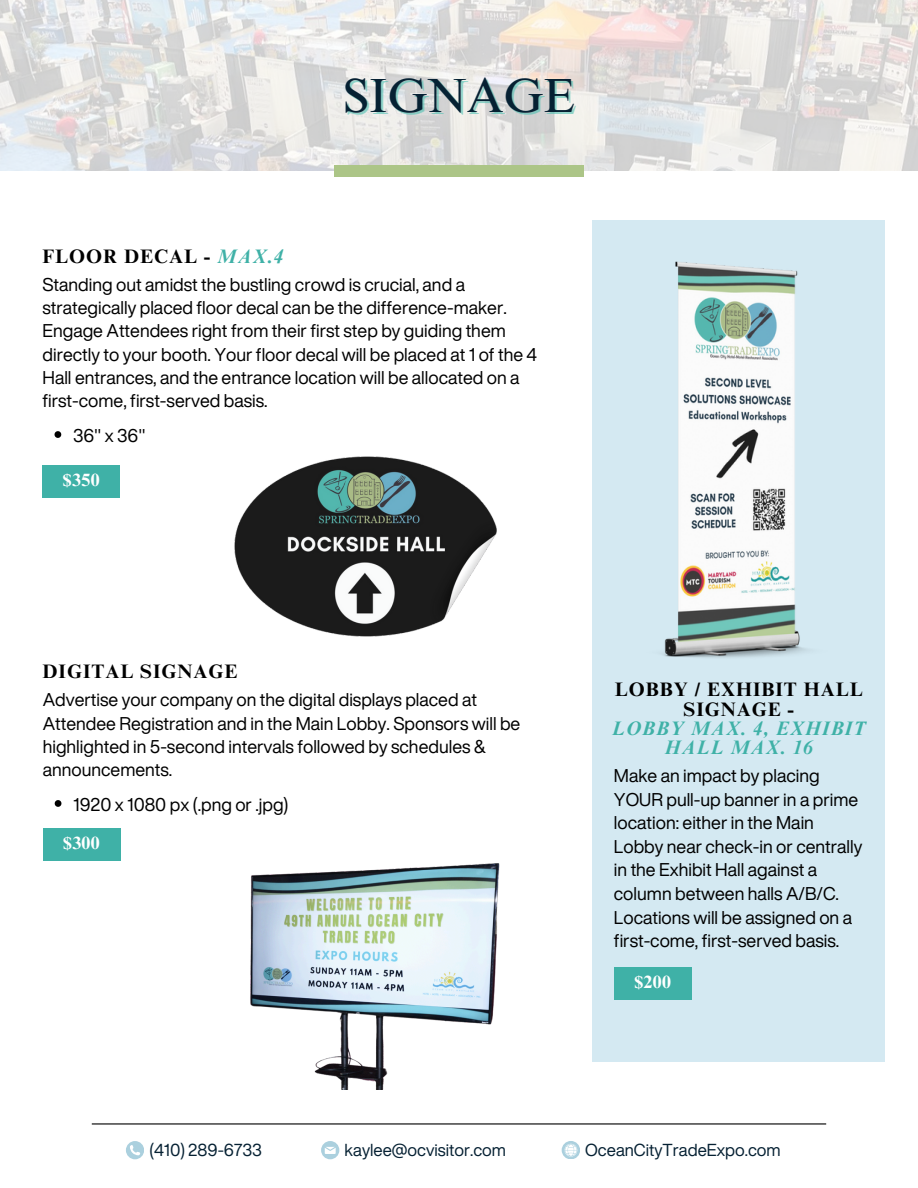
<style>
.page{position:relative;width:918px;height:1188px;background:#fff}
.page>*{position:absolute;margin:0;border:0;box-sizing:border-box;transform-origin:0 0}
.t1{font:48px "Times NRMT Pro";color:#062133}
.t2{font:italic 700 19.5px/19.2px "Times NRMT Pro";letter-spacing:.05em;color:#3fb1a7;text-align:center}
.t3{font:700 19.5px "Times NRMT Pro";letter-spacing:.05em;color:#000}
.t4{font:18px/23.2px "Helvetica Now Display";color:#000}
.t5{font:700 17.7px "Times NRMT Pro";letter-spacing:.02em;color:#fff}
.t6{font:16.95px "Helvetica Now Display";color:#062133}
.s1{font-style:italic;color:#3fb1a7}
.s2{font-style:normal;color:#000}
</style>
<div class="page">
<hr style="left:92px;top:1123px;width:734px;height:2px;background:#000">
<svg style="left:126px;top:1141px;width:18px;height:18px"></svg>
<svg style="left:321px;top:1141px;width:18px;height:18px"></svg>
<div style="left:562px;top:1141px;width:18px;height:18px;background:#abd0de;border-radius:50%"></div>
<svg style="left:563px;top:1144px;width:14px;height:13px"></svg>
<div style="left:593px;top:220px;width:292px;height:842px;background:#d4e9f2"></div>
<img style="left:234px;top:456px;width:263px;height:181px">
<img style="left:663px;top:261px;width:144px;height:397px">
<div style="left:614px;top:967px;width:78px;height:33px;background:#3fb1a7"></div>
<svg style="left:55px;top:431px;width:6px;height:7px"></svg>
<div style="left:43px;top:465px;width:77px;height:33px;background:#3fb1a7"></div>
<img style="left:250px;top:863px;width:250px;height:226px">
<svg style="left:55px;top:800px;width:6px;height:7px"></svg>
<div style="left:43px;top:828px;width:77px;height:33px;background:#3fb1a7"></div>
<svg style="left:0;top:0;width:918px;height:171px;background:#e3e2e0"></svg>
<div style="left:334px;top:165px;width:250px;height:12px;background:#acc587"></div>
<h2 class="t3" style="left:43px;top:249px;width:242px">FLOOR DECAL - <span class="s1">MAX.4</span></h2>
<h4 class="t1" style="left:343px;top:77px;width:234px">SIGNAGE</h4>
<h3 class="t4" style="left:43px;top:273px;width:496px">Standing out amidst the bustling crowd is crucial, and a strategically placed floor decal can be the difference-maker.<br>Engage Attendees right from their first step by guiding them directly to your booth. Your floor decal will be placed at 1 of the 4<br>Hall entrances, and the entrance location will be allocated on a first-come, first-served basis.</h3>
<p class="t4" style="left:73px;top:423px;width:74px">36" x 36"</p>
<h4 class="t5" style="left:63px;top:473px;width:38px">$350</h4>
<p class="t3" style="left:43px;top:664px;width:197px">DIGITAL SIGNAGE</p>
<h3 class="t4" style="left:43px;top:688px;width:479px">Advertise your company on the digital displays placed at Attendee Registration and in the Main Lobby. Sponsors will be highlighted in 5-second intervals followed by schedules &amp; announcements.</h3>
<p class="t4" style="left:73px;top:792px;width:217px">1920 x 1080 px (.png or .jpg)</p>
<h2 class="t5" style="left:63px;top:836px;width:38px">$300</h2>
<h4 class="t2" style="left:612px;top:683px;width:255px"><span class="s2">LOBBY / EXHIBIT HALL<br>SIGNAGE -<br></span>LOBBY MAX. 4, EXHIBIT<br>HALL MAX. 16</h4>
<h2 class="t4" style="left:614px;top:763px;width:250px;line-height:23.7px">Make an impact by placing<br>YOUR pull-up banner in a prime location: either in the Main<br>Lobby near check-in or centrally in the Exhibit Hall against a column between halls A/B/C.<br>Locations will be assigned on a first-come, first-served basis.</h2>
<p class="t5" style="left:634px;top:975px;width:38px">$200</p>
<p class="t6" style="left:149px;top:1137px;width:114px">(410) 289-6733</p>
<p class="t6" style="left:345px;top:1137px;width:163px">kaylee@ocvisitor.com</p>
<h1 class="t6" style="left:585px;top:1137px;width:197px">OceanCityTradeExpo.com</h1>
</div>
